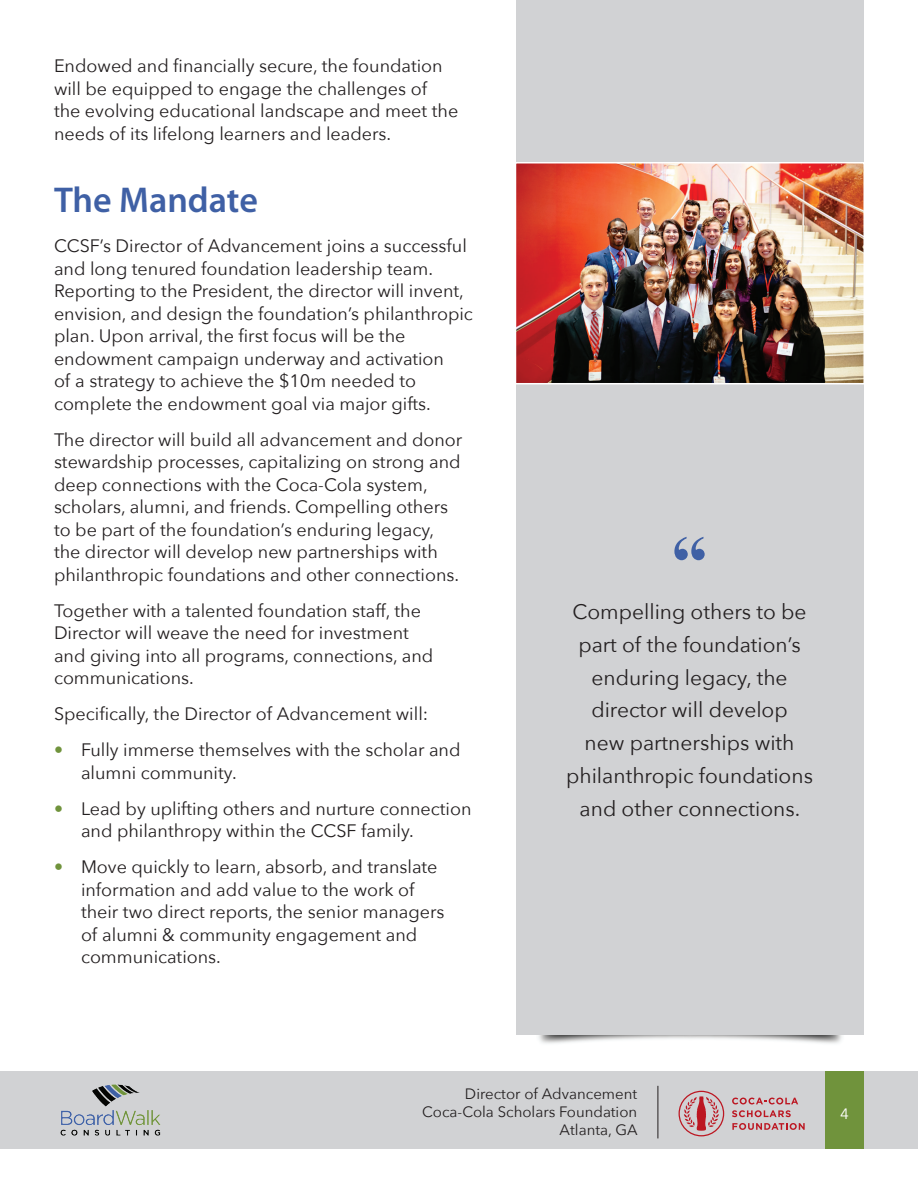
<style>
.page{position:relative;width:918px;height:1188px;background:#fff}
.page>*{position:absolute;margin:0;border:0;box-sizing:border-box;transform-origin:0 0}
.t1{font:700 72px "Times New Roman";color:#3f60a5}
.t2{font:600 36px "Myriad Pro";color:#3f60a5}
.t3{font:21px/33px "Avenir Next";color:#231f20;text-align:center}
.t4{font:18px/22.5px "Avenir Next";color:#231f20}
.t5{font:15px/18px "Avenir Next";color:#231f20;text-align:right}
.t6{font:15px "Avenir Next";color:#fff}
.s1{color:#70933c}
</style>
<div class="page">
<img style="left:538px;top:1035px;width:129px;height:9px">
<img style="left:713px;top:1035px;width:129px;height:9px">
<div style="left:0;top:1071px;width:918px;height:78px;background:#d1d2d4"></div>
<div style="left:825px;top:1071px;width:39px;height:78px;background:#70933c"></div>
<div style="left:516px;top:0;width:348px;height:1035px;background:#d1d2d4"></div>
<hr style="left:658px;top:1086px;width:1px;height:52px;background:#231f20">
<svg style="left:732px;top:1098px;width:66px;height:6px"></svg>
<svg style="left:732px;top:1110px;width:59px;height:7px"></svg>
<svg style="left:732px;top:1123px;width:73px;height:7px"></svg>
<svg style="left:679px;top:1091px;width:45px;height:45px"></svg>
<img style="left:60px;top:1084px;width:101px;height:52px">
<img style="left:516px;top:162px;width:348px;height:223px">
<p class="t4" style="left:54px;top:54px;width:406px">Endowed and financially secure, the foundation will be equipped to engage the challenges of<br>the evolving educational landscape and meet the needs of its lifelong learners and leaders.</p>
<h2 class="t2" style="left:54px;top:177px;width:205px">The Mandate</h2>
<p class="t4" style="left:54px;top:234px;width:420px">CCSF’s Director of Advancement joins a successful and long tenured foundation leadership team.<br>Reporting to the President, the director will invent, envision, and design the foundation’s philanthropic plan. Upon arrival, the first focus will be the endowment campaign underway and activation<br>of a strategy to achieve the $10m needed to complete the endowment goal via major gifts.</p>
<p class="t4" style="left:54px;top:428px;width:410px">The director will build all advancement and donor stewardship processes, capitalizing on strong and deep connections with the Coca-Cola system, scholars, alumni, and friends. Compelling others to be part of the foundation’s enduring legacy, the director will develop new partnerships with philanthropic foundations and other connections.</p>
<p class="t4" style="left:54px;top:599px;width:381px">Together with a talented foundation staff, the Director will weave the need for investment and giving into all programs, connections, and communications.</p>
<p class="t4" style="left:54px;top:702px;width:376px">Specifically, the Director of Advancement will:</p>
<p class="t4" style="left:81px;top:738px;width:381px;text-indent:-27px"><span class="s1">•</span> Fully immerse themselves with the scholar and alumni community.</p>
<p class="t4" style="left:81px;top:797px;width:392px;text-indent:-27px"><span class="s1">•</span> Lead by uplifting others and nurture connection and philanthropy within the CCSF family.</p>
<p class="t4" style="left:81px;top:855px;width:365px;text-indent:-27px"><span class="s1">•</span> Move quickly to learn, absorb, and translate information and add value to the work of their two direct reports, the senior managers of alumni &amp; community engagement and communications.</p>
<h1 class="t1" style="left:672px;top:512px;width:37px">“</h1>
<p class="t3" style="left:566px;top:594px;width:248px">Compelling others to be part of the foundation’s enduring legacy, the director will develop<br>new partnerships with philanthropic foundations and other connections.</p>
<p class="t5" style="left:422px;top:1084px;width:217px">Director of Advancement<br>Coca-Cola Scholars Foundation<br>Atlanta, GA</p>
<p class="t6" style="left:840px;top:1102px;width:10px">4</p>
</div>
